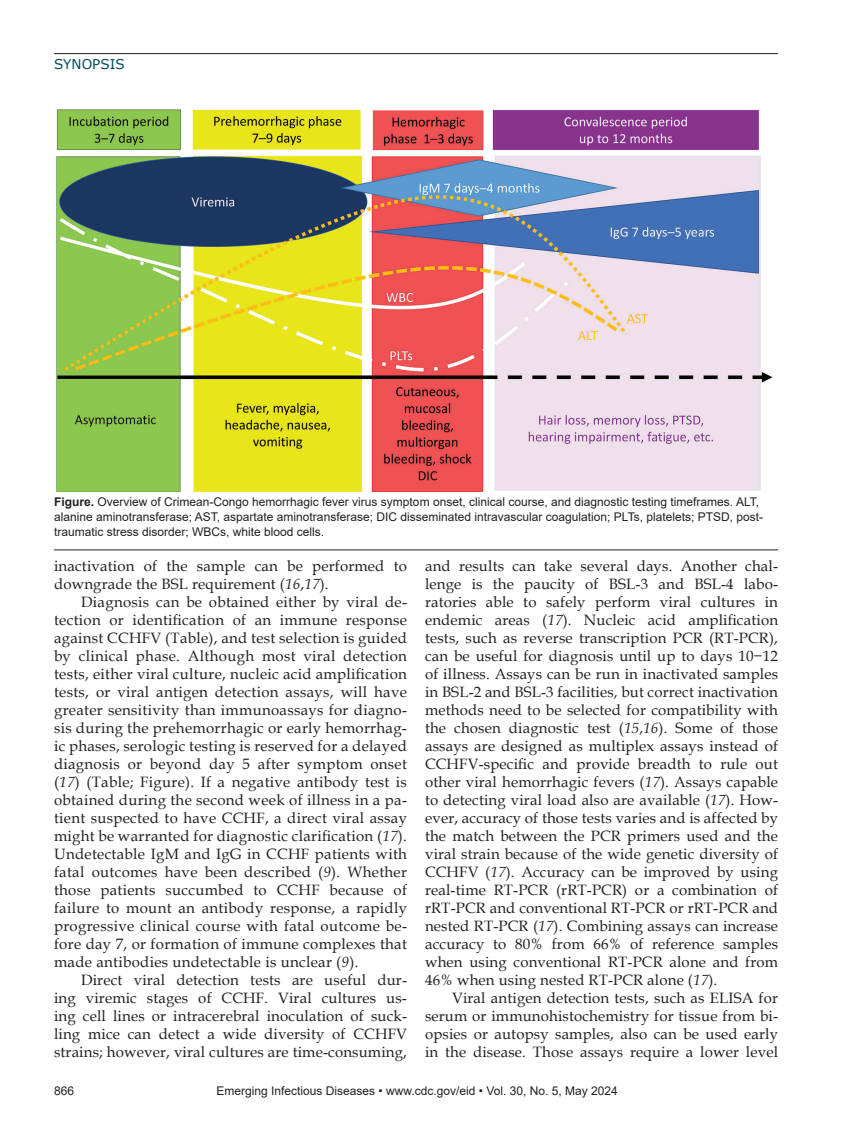
<style>
.page{position:relative;width:851px;height:1134px;background:#fff}
.page>*{position:absolute;margin:0;border:0;box-sizing:border-box;transform-origin:0 0}
.t1{font:15px/18px "Book Antiqua";letter-spacing:.01em;color:#231f20;text-align:justify}
.t2{font:13.5px "Verdana";color:#004b5c}
.t3{font:12px/15px "Arial";color:#231f20}
.s1{font-weight:700}
.s2{font-style:italic}
</style>
<div class="page">
<hr style="left:54px;top:53px;width:724px;height:1px;background:#231f20">
<img style="left:56px;top:109px;width:717px;height:382px">
<hr style="left:54px;top:550px;width:724px;height:1px;background:#231f20">
<p class="t2" style="left:54px;top:55px;width:72px">SYNOPSIS</p>
<p class="t3" style="left:54px;top:494px;width:710px"><span class="s1">Figure.</span> Overview of Crimean-Congo hemorrhagic fever virus symptom onset, clinical course, and diagnostic testing timeframes. ALT, alanine aminotransferase; AST, aspartate aminotransferase; DIC disseminated intravascular coagulation; PLTs, platelets; PTSD, post&shy;traumatic stress disorder; WBCs, white blood cells.</p>
<p class="t1" style="left:54px;top:557px;width:354px">inactivation of the sample can be performed to downgrade the BSL requirement (<span class="s2">16</span>,<span class="s2">17</span>).</p>
<p class="t1" style="left:54px;top:593px;width:354px;text-indent:27px">Diagnosis can be obtained either by viral de&shy;tection or identification of an immune response against CCHFV (Table), and test selection is guided by clinical phase. Although most viral detection tests, either viral culture, nucleic acid amplification tests, or viral antigen detection assays, will have greater sensitivity than immunoassays for diagno&shy;sis during the prehemorrhagic or early hemorrhag&shy;ic phases, serologic testing is reserved for a delayed diagnosis or beyond day 5 after symptom onset (<span class="s2">17</span>) (Table; Figure). If a negative antibody test is obtained during the second week of illness in a pa&shy;tient suspected to have CCHF, a direct viral assay might be warranted for diagnostic clarification (<span class="s2">17</span>).<br>Undetectable IgM and IgG in CCHF patients with fatal outcomes have been described (<span class="s2">9</span>). Whether those patients succumbed to CCHF because of failure to mount an antibody response, a rapidly progressive clinical course with fatal outcome be&shy;fore day 7, or formation of immune complexes that made antibodies undetectable is unclear (<span class="s2">9</span>).</p>
<p class="t1" style="left:54px;top:971px;width:354px;text-indent:27px">Direct viral detection tests are useful dur&shy;ing viremic stages of CCHF. Viral cultures us&shy;ing cell lines or intracerebral inoculation of suck&shy;ling mice can detect a wide diversity of CCHFV strains; however, viral cultures are time-consuming,</p>
<p class="t1" style="left:425px;top:557px;width:354px">and results can take several days. Another chal&shy;lenge is the paucity of BSL-3 and BSL-4 labo&shy;ratories able to safely perform viral cultures in endemic areas (<span class="s2">17</span>). Nucleic acid amplification tests, such as reverse transcription PCR (RT-PCR), can be useful for diagnosis until up to days 10−12 of illness. Assays can be run in inactivated samples in BSL-2 and BSL-3 facilities, but correct inactivation methods need to be selected for compatibility with the chosen diagnostic test (<span class="s2">15</span>,<span class="s2">16</span>). Some of those assays are designed as multiplex assays instead of CCHFV-specific and provide breadth to rule out other viral hemorrhagic fevers (<span class="s2">17</span>). Assays capable to detecting viral load also are available (<span class="s2">17</span>). How&shy;ever, accuracy of those tests varies and is affected by the match between the PCR primers used and the viral strain because of the wide genetic diversity of CCHFV (<span class="s2">17</span>). Accuracy can be improved by using real-time RT-PCR (rRT-PCR) or a combination of rRT-PCR and conventional RT-PCR or rRT-PCR and nested RT-PCR (<span class="s2">17</span>). Combining assays can increase accuracy to 80% from 66% of reference samples when using conventional RT-PCR alone and from 46% when using nested RT-PCR alone (<span class="s2">17</span>).</p>
<p class="t1" style="left:425px;top:989px;width:354px;text-indent:27px">Viral antigen detection tests, such as ELISA for serum or immunohistochemistry for tissue from bi&shy;opsies or autopsy samples, also can be used early in the disease. Those assays require a lower level</p>
<p class="t3" style="left:54px;top:1084px;width:22px">866</p>
<p class="t3" style="left:216px;top:1084px;width:403px">Emerging Infectious Diseases • www.cdc.gov/eid • Vol. 30, No. 5, May 2024</p>
</div>
